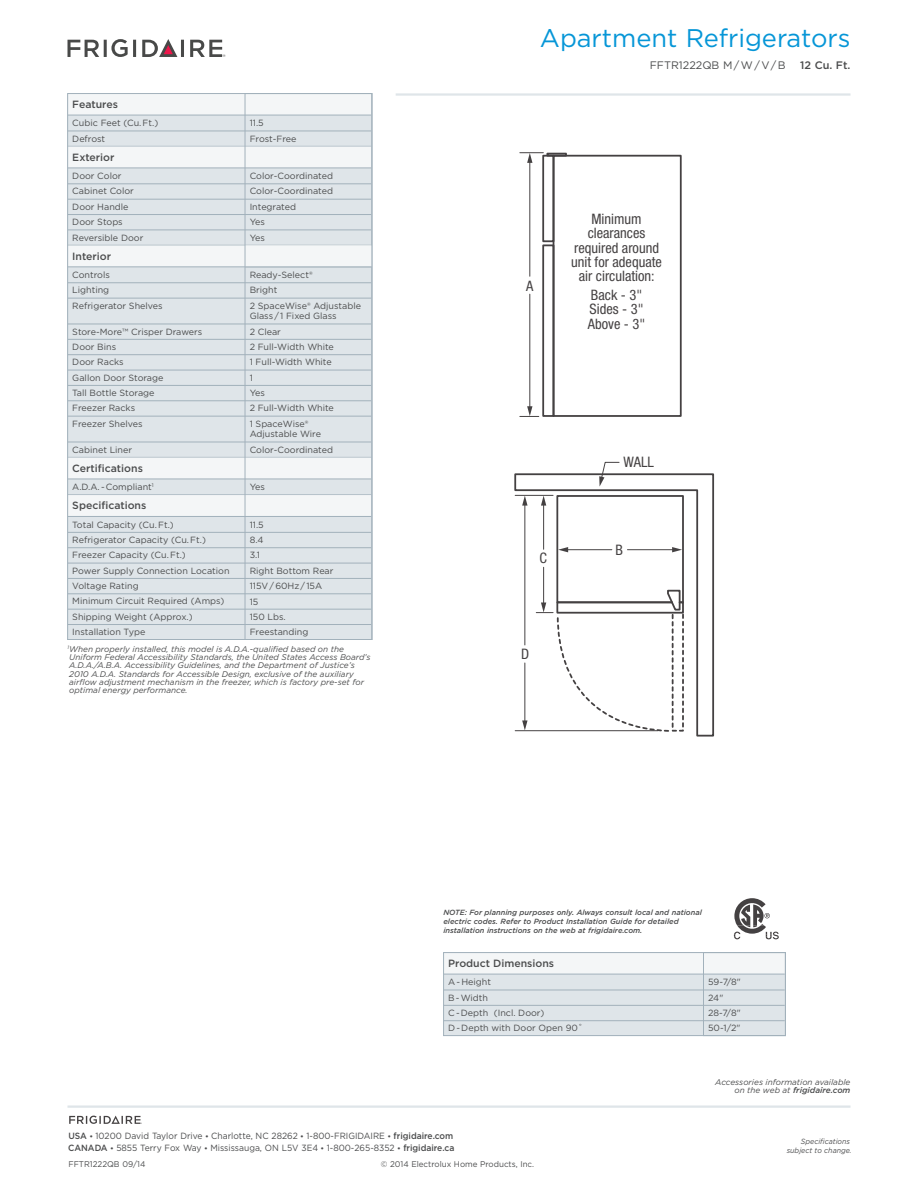
<style>
.page{position:relative;width:918px;height:1188px;background:#fff}
.page>*{position:absolute;margin:0;border:0;box-sizing:border-box;transform-origin:0 0}
.t1{font:25.5px "Gotham";color:#0696d7}
.t2{font:condensed 14.55px "Helvetica Neue";color:#231f20}
.t3{font:condensed 14.4px/14.4px "Helvetica Neue";color:#231f20;text-align:center}
.t4{font:10.8px "Gotham";color:#4b4c4d}
.t5{font:500 10.8px "Gotham";color:#4b4c4d}
.t6{font:500 10.5px "Gotham";color:#4b4c4d}
.t7{font:9px/15.3px "Gotham";color:#4b4c4d}
.t8{font:9px/11.9px "Gotham";color:#4b4c4d;scale:.95 1}
.t9{font:italic 8.25px/8.2px "Gotham";color:#4b4c4d;text-align:right}
.t10{font:8.25px "Gotham";color:#4b4c4d}
.t11{font:italic 500 7.5px/9px "Gotham";color:#4b4c4d}
.t12{font:italic 7.5px/9px "Gotham";color:#4b4c4d;text-align:right;scale:.95 1}
.s1{font-weight:500}
.s2{font-weight:500;font-size:7.5px}
</style>
<div class="page">
<hr style="left:68px;top:1106px;width:782px;height:2px;background:#dfe5e9">
<hr style="left:396px;top:93px;width:455px;height:3px;background:#dfe5e9">
<svg style="left:69px;top:1116px;width:73px;height:8px"></svg>
<svg style="left:68px;top:39px;width:68px;height:18px"></svg>
<svg style="left:142px;top:39px;width:42px;height:18px"></svg>
<svg style="left:190px;top:40px;width:35px;height:17px"></svg>
<div style="left:444px;top:953px;width:341px;height:83px;background:#dfe5e9"></div>
<div style="left:444px;top:953px;width:341px;height:21px;background:#f4f6f7"></div>
<hr style="left:444px;top:974px;width:341px;height:1px;background:#a2b1bb">
<hr style="left:444px;top:990px;width:341px;height:1px;background:#a2b1bb">
<hr style="left:444px;top:1005px;width:341px;height:1px;background:#a2b1bb">
<hr style="left:444px;top:1020px;width:341px;height:1px;background:#a2b1bb">
<div style="left:443px;top:952px;width:343px;height:84px;border:1px solid #a2b1bb"></div>
<svg style="left:734px;top:898px;width:45px;height:41px"></svg>
<div style="left:68px;top:94px;width:304px;height:546px;background:#dfe5e9"></div>
<div style="left:68px;top:94px;width:303px;height:21px;background:#f4f6f7"></div>
<hr style="left:68px;top:115px;width:303px;height:1px;background:#a2b1bb">
<hr style="left:68px;top:131px;width:303px;height:1px;background:#a2b1bb">
<hr style="left:68px;top:146px;width:303px;height:1px;background:#a2b1bb">
<div style="left:68px;top:147px;width:303px;height:21px;background:#f4f6f7"></div>
<hr style="left:68px;top:168px;width:303px;height:1px;background:#a2b1bb">
<hr style="left:68px;top:184px;width:303px;height:1px;background:#a2b1bb">
<hr style="left:68px;top:199px;width:303px;height:1px;background:#a2b1bb">
<hr style="left:68px;top:214px;width:303px;height:1px;background:#a2b1bb">
<hr style="left:68px;top:230px;width:303px;height:1px;background:#a2b1bb">
<div style="left:68px;top:245px;width:303px;height:22px;background:#f4f6f7"></div>
<hr style="left:68px;top:267px;width:303px;height:1px;background:#a2b1bb">
<hr style="left:68px;top:283px;width:303px;height:1px;background:#a2b1bb">
<hr style="left:68px;top:298px;width:303px;height:1px;background:#a2b1bb">
<hr style="left:68px;top:324px;width:303px;height:1px;background:#a2b1bb">
<hr style="left:68px;top:339px;width:303px;height:1px;background:#a2b1bb">
<hr style="left:68px;top:354px;width:303px;height:1px;background:#a2b1bb">
<hr style="left:68px;top:370px;width:303px;height:1px;background:#a2b1bb">
<hr style="left:68px;top:385px;width:303px;height:1px;background:#a2b1bb">
<hr style="left:68px;top:401px;width:303px;height:1px;background:#a2b1bb">
<hr style="left:68px;top:416px;width:303px;height:1px;background:#a2b1bb">
<hr style="left:68px;top:442px;width:303px;height:1px;background:#a2b1bb">
<hr style="left:68px;top:457px;width:303px;height:1px;background:#a2b1bb">
<div style="left:68px;top:458px;width:303px;height:21px;background:#f4f6f7"></div>
<hr style="left:68px;top:479px;width:303px;height:1px;background:#a2b1bb">
<div style="left:68px;top:495px;width:303px;height:21px;background:#f4f6f7"></div>
<hr style="left:68px;top:516px;width:303px;height:1px;background:#a2b1bb">
<hr style="left:68px;top:532px;width:303px;height:1px;background:#a2b1bb">
<hr style="left:68px;top:547px;width:303px;height:1px;background:#a2b1bb">
<hr style="left:68px;top:563px;width:303px;height:1px;background:#a2b1bb">
<hr style="left:68px;top:578px;width:303px;height:1px;background:#a2b1bb">
<hr style="left:68px;top:594px;width:303px;height:1px;background:#a2b1bb">
<hr style="left:68px;top:609px;width:303px;height:1px;background:#a2b1bb">
<hr style="left:68px;top:624px;width:303px;height:1px;background:#a2b1bb">
<div style="left:703px;top:952px;width:83px;height:84px;border:1px solid #a2b1bb"></div>
<div style="left:245px;top:93px;width:127px;height:547px;border:1px solid #a2b1bb"></div>
<svg style="left:520px;top:152px;width:162px;height:265px"></svg>
<svg style="left:514px;top:473px;width:201px;height:264px"></svg>
<hr style="left:524px;top:663px;width:1px;height:59px;background:#231f20">
<svg style="left:522px;top:720px;width:6px;height:10px"></svg>
<hr style="left:524px;top:504px;width:1px;height:141px;background:#231f20">
<svg style="left:522px;top:496px;width:6px;height:10px"></svg>
<hr style="left:515px;top:495px;width:38px;height:1px;background:#231f20">
<hr style="left:515px;top:730px;width:143px;height:1px;background:#231f20">
<hr style="left:543px;top:567px;width:1px;height:37px;background:#231f20">
<hr style="left:543px;top:504px;width:1px;height:45px;background:#231f20">
<svg style="left:541px;top:496px;width:5px;height:10px"></svg>
<hr style="left:566px;top:549px;width:46px;height:1px;background:#231f20">
<svg style="left:558px;top:547px;width:10px;height:5px"></svg>
<hr style="left:627px;top:549px;width:47px;height:1px;background:#231f20">
<svg style="left:672px;top:547px;width:10px;height:5px"></svg>
<svg style="left:599px;top:462px;width:21px;height:25px"></svg>
<svg style="left:536px;top:589px;width:149px;height:144px"></svg>
<h1 class="t1" style="left:540px;top:22px;width:312px">Apartment Refrigerators</h1>
<p class="t6" style="left:72px;top:97px;width:47px">Features</p>
<p class="t7" style="left:72px;top:115px;width:88px">Cubic Feet (Cu. Ft.)<br>Defrost</p>
<p class="t6" style="left:72px;top:150px;width:44px">Exterior</p>
<p class="t7" style="left:72px;top:168px;width:73px">Door Color<br>Cabinet Color<br>Door Handle<br>Door Stops<br>Reversible Door</p>
<p class="t6" style="left:72px;top:249px;width:40px">Interior</p>
<p class="t7" style="left:72px;top:267px;width:92px">Controls<br>Lighting<br>Refrigerator Shelves</p>
<p class="t7" style="left:72px;top:324px;width:132px">Store-More™ Crisper Drawers<br>Door Bins<br>Door Racks<br>Gallon Door Storage<br>Tall Bottle Storage<br>Freezer Racks<br>Freezer Shelves</p>
<p class="t7" style="left:72px;top:442px;width:61px">Cabinet Liner</p>
<p class="t6" style="left:72px;top:461px;width:72px">Certifications</p>
<p class="t7" style="left:72px;top:479px;width:83px">A.D.A. - Compliant<sup>1</sup></p>
<p class="t6" style="left:72px;top:499px;width:76px">Specifications</p>
<p class="t7" style="left:72px;top:517px;width:159px">Total Capacity (Cu. Ft.)<br>Refrigerator Capacity (Cu. Ft.)<br>Freezer Capacity (Cu. Ft.)<br>Power Supply Connection Location<br>Voltage Rating<br>Minimum Circuit Required (Amps)<br>Shipping Weight (Approx.)<br>Installation Type</p>
<p class="t7" style="left:250px;top:115px;width:48px">11.5<br>Frost-Free</p>
<p class="t7" style="left:250px;top:168px;width:85px">Color-Coordinated<br>Color-Coordinated<br>Integrated<br>Yes<br>Yes</p>
<p class="t7" style="left:250px;top:267px;width:113px">Ready-Select®<br>Bright<br>2 SpaceWise® Adjustable</p>
<p class="t7" style="left:250px;top:308px;width:89px">Glass / 1 Fixed Glass<br>2 Clear<br>2 Full-Width White<br>1 Full-Width White<br>1<br>Yes<br>2 Full-Width White<br>1 SpaceWise®</p>
<p class="t7" style="left:250px;top:426px;width:85px">Adjustable Wire<br>Color-Coordinated</p>
<p class="t7" style="left:250px;top:479px;width:17px">Yes</p>
<p class="t7" style="left:250px;top:517px;width:85px">11.5<br>8.4<br>3.1<br>Right Bottom Rear<br>115V / 60Hz / 15A<br>15<br>150 Lbs.<br>Freestanding</p>
<p class="t9" style="left:68px;top:645px;width:305px;text-align:left"><sup>1</sup>When properly installed, this model is A.D.A.-qualified based on the Uniform Federal Accessibility Standards, the United States Access Board’s A.D.A./A.B.A. Accessibility Guidelines, and the Department of Justice’s 2010 A.D.A. Standards for Accessible Design, exclusive of the auxiliary airflow adjustment mechanism in the freezer, which is factory pre-set for optimal energy performance.</p>
<p class="t4" style="left:650px;top:58px;width:138px">FFTR1222QB M / W / V / B</p>
<p class="t5" style="left:800px;top:58px;width:52px">12 Cu. Ft.</p>
<h3 class="t3" style="left:526px;top:278px;width:9px">A</h3>
<h3 class="t3" style="left:571px;top:211px;width:92px">Minimum clearances required around unit for adequate air circulation:</h3>
<h3 class="t3" style="left:588px;top:287px;width:59px;text-align:left">Back - 3"<br>Sides - 3"<br>Above - 3"</h3>
<h2 class="t2" style="left:539px;top:550px;width:9px">C</h2>
<h2 class="t2" style="left:521px;top:646px;width:10px">D</h2>
<h2 class="t2" style="left:624px;top:454px;width:32px">WALL</h2>
<h2 class="t2" style="left:616px;top:542px;width:9px">B</h2>
<p class="t11" style="left:443px;top:908px;width:260px">NOTE: For planning purposes only. Always consult local and national electric codes. Refer to Product Installation Guide for detailed installation instructions on the web at frigidaire.com.</p>
<p class="t6" style="left:448px;top:956px;width:108px">Product Dimensions</p>
<p class="t7" style="left:448px;top:974px;width:136px">A - Height<br>B - Width<br>C - Depth (Incl. Door)<br>D - Depth with Door Open 90˚</p>
<p class="t7" style="left:708px;top:974px;width:34px">59-7/8"<br>24"<br>28-7/8"<br>50-1/2"</p>
<p class="t9" style="left:715px;top:1078px;width:137px">Accessories information available on the web at <span class="s1">frigidaire.com</span></p>
<p class="t8" style="left:68px;top:1130px;width:408px"><span class="s1">USA</span> <span class="s2">•</span> 10200 David Taylor Drive <span class="s2">•</span> Charlotte, NC 28262 <span class="s2">•</span> 1-800-FRIGIDAIRE <span class="s2">•</span> <span class="s1">frigidaire.com<br>CANADA</span> <span class="s2">•</span> 5855 Terry Fox Way <span class="s2">•</span> Mississauga, ON L5V 3E4 <span class="s2">•</span> 1-800-265-8352 <span class="s2">•</span> <span class="s1">frigidaire.ca</span></p>
<p class="t10" style="left:68px;top:1159px;width:79px">FFTR1222QB 09/14</p>
<p class="t10" style="left:381px;top:1159px;width:155px">© 2014 Electrolux Home Products, Inc.</p>
<p class="t12" style="left:787px;top:1136px;width:70px">Specifications subject to change.</p>
</div>
